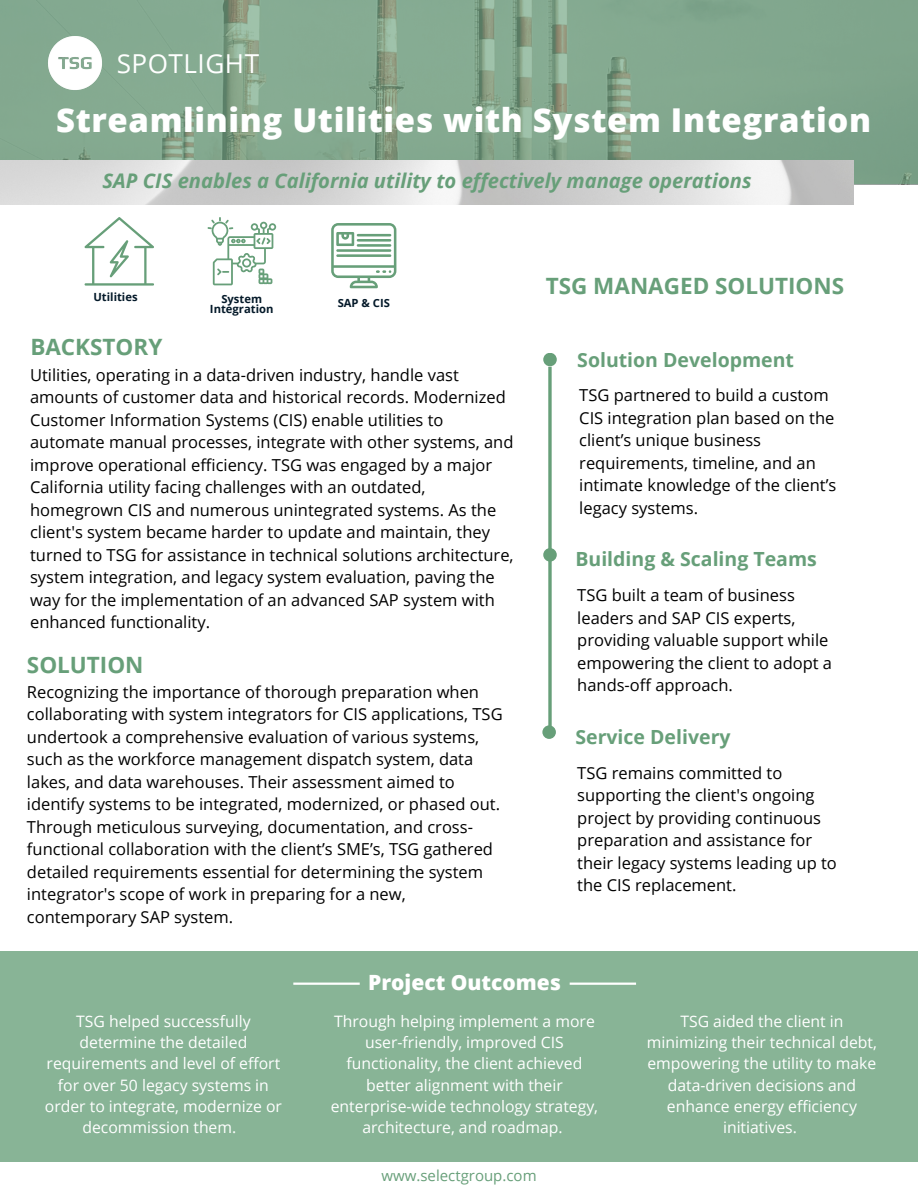
<style>
.page{position:relative;width:918px;height:1188px;background:#fff}
.page>*{position:absolute;margin:0;border:0;box-sizing:border-box;transform-origin:0 0}
.t1{font:800 32.85px "Open Sans";letter-spacing:.02em;color:#fff}
.t2{font:26.1px "Open Sans";letter-spacing:.02em;color:#fff}
.t3{font:700 22.5px "Open Sans";color:#679f79}
.t4{font:800 21px "Open Sans";color:#fff}
.t5{font:italic 700 20.25px "Open Sans";color:#679f79}
.t6{font:700 19.5px "Open Sans";color:#679f79}
.t7{font:16.5px/22.5px "Open Sans";color:#000}
.t8{font:15.75px/21.3px "Open Sans";color:#fff;text-align:center}
.t9{font:15px "Open Sans";color:#679f79}
.t10{font:700 11.25px/10.4px "Open Sans";color:#041929;text-align:center}
</style>
<div class="page">
<div style="left:0;top:952px;width:918px;height:210px;background:#88b496"></div>
<svg style="left:0;top:0;width:918px;height:184px;background:#83a78d"></svg>
<img style="left:0;top:160px;width:854px;height:44px">
<img style="left:48px;top:36px;width:55px;height:54px">
<hr style="left:570px;top:983px;width:66px;height:2px;background:#fff">
<hr style="left:293px;top:983px;width:67px;height:2px;background:#fff">
<svg style="left:548px;top:367px;width:4px;height:358px"></svg>
<div style="left:543px;top:353px;width:14px;height:13px;background:#679f79;border-radius:50%"></div>
<div style="left:543px;top:548px;width:14px;height:14px;background:#679f79;border-radius:50%"></div>
<div style="left:542px;top:725px;width:14px;height:14px;background:#679f79;border-radius:50%"></div>
<svg style="left:85px;top:217px;width:69px;height:69px"></svg>
<svg style="left:208px;top:217px;width:68px;height:68px"></svg>
<svg style="left:331px;top:223px;width:65px;height:65px"></svg>
<p class="t2" style="left:117px;top:45px;width:144px">SPOTLIGHT</p>
<p class="t1" style="left:56px;top:97px;width:817px">Streamlining Utilities with System Integration</p>
<p class="t5" style="left:103px;top:166px;width:651px">SAP CIS enables a California utility to effectively manage operations</p>
<p class="t10" style="left:93px;top:292px;width:46px">Utilities</p>
<p class="t10" style="left:210px;top:293px;width:65px">System<br>Integration</p>
<p class="t10" style="left:338px;top:297px;width:54px">SAP &amp; CIS</p>
<p class="t3" style="left:30px;top:331px;width:134px">BACKSTORY</p>
<p class="t7" style="left:30px;top:363px;width:485px">Utilities, operating in a data-driven industry, handle vast amounts of customer data and historical records. Modernized Customer Information Systems (CIS) enable utilities to automate manual processes, integrate with other systems, and improve operational efficiency. TSG was engaged by a major California utility facing challenges with an outdated, homegrown CIS and numerous unintegrated systems. As the client's system became harder to update and maintain, they turned to TSG for assistance in technical solutions architecture, system integration, and legacy system evaluation, paving the way for the implementation of an advanced SAP system with enhanced functionality.</p>
<p class="t3" style="left:27px;top:649px;width:118px">SOLUTION</p>
<p class="t7" style="left:27px;top:680px;width:477px">Recognizing the importance of thorough preparation when collaborating with system integrators for CIS applications, TSG undertook a comprehensive evaluation of various systems, such as the workforce management dispatch system, data lakes, and data warehouses. Their assessment aimed to identify systems to be integrated, modernized, or phased out.<br>Through meticulous surveying, documentation, and cross&shy;functional collaboration with the client’s SME’s, TSG gathered detailed requirements essential for determining the system integrator's scope of work in preparing for a new, contemporary SAP system.</p>
<p class="t3" style="left:546px;top:270px;width:300px">TSG MANAGED SOLUTIONS</p>
<p class="t6" style="left:577px;top:346px;width:218px">Solution Development</p>
<p class="t7" style="left:579px;top:383px;width:259px">TSG partnered to build a custom<br>CIS integration plan based on the client’s unique business requirements, timeline, and an intimate knowledge of the client’s legacy systems.</p>
<p class="t6" style="left:575px;top:546px;width:243px">Building &amp; Scaling Teams</p>
<p class="t7" style="left:577px;top:583px;width:256px">TSG built a team of business leaders and SAP CIS experts, providing valuable support while empowering the client to adopt a hands-off approach.</p>
<p class="t6" style="left:575px;top:723px;width:157px">Service Delivery</p>
<p class="t7" style="left:577px;top:761px;width:261px">TSG remains committed to supporting the client's ongoing project by providing continuous preparation and assistance for their legacy systems leading up to the CIS replacement.</p>
<p class="t4" style="left:368px;top:968px;width:194px">Project Outcomes</p>
<p class="t8" style="left:45px;top:1010px;width:239px">TSG helped successfully determine the detailed requirements and level of effort for over 50 legacy systems in order to integrate, modernize or decommission them.</p>
<p class="t8" style="left:331px;top:1010px;width:269px">Through helping implement a more user-friendly, improved CIS functionality, the client achieved better alignment with their enterprise-wide technology strategy, architecture, and roadmap.</p>
<p class="t8" style="left:647px;top:1010px;width:232px">TSG aided the client in minimizing their technical debt, empowering the utility to make data-driven decisions and enhance energy efficiency initiatives.</p>
<p class="t9" style="left:382px;top:1165px;width:157px">www.selectgroup.com</p>
</div>
